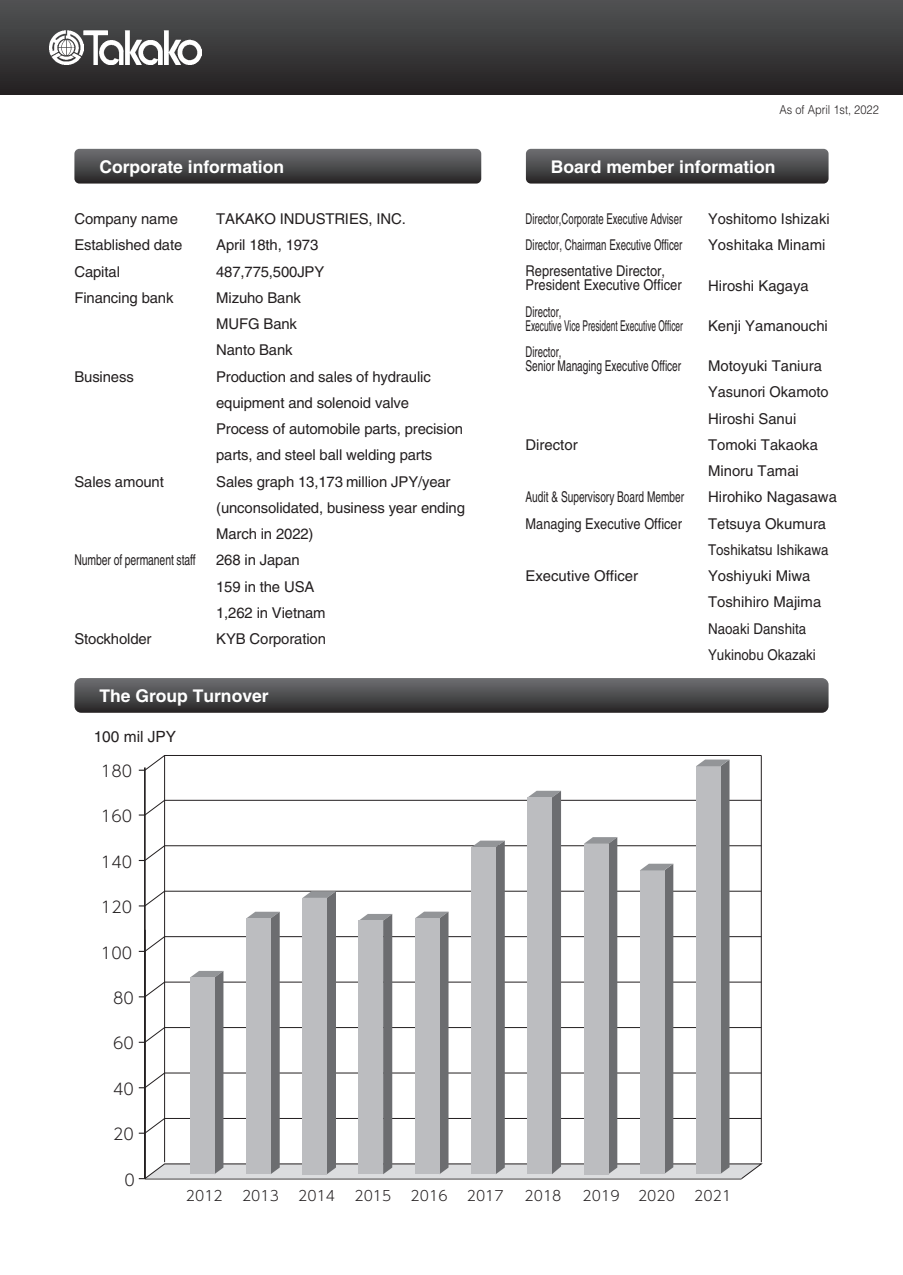
<style>
.page{position:relative;width:903px;height:1275px;background:#fff}
.page>*{position:absolute;margin:0;border:0;box-sizing:border-box;transform-origin:0 0}
.t1{font:700 17.5px "Helvetica LT Std";color:#fff}
.t2{font:300 15.75px "UD Shin Go Pro";color:#231f20}
.t3{font:15.4px "Helvetica LT Std";color:#231f20}
.t4{font:14.88px/26.2px "Helvetica LT Std";color:#231f20}
.t5{font:14.88px/14px "Helvetica LT Std";color:#231f20;scale:.64 1}
.t6{font:14.88px/14px "Helvetica LT Std";color:#231f20;scale:.87 1}
.t7{font:14.88px "Helvetica LT Std";color:#231f20;scale:.65 1}
.t8{font:14.88px/26.2px "Helvetica LT Std";color:#231f20;scale:.9 1}
.t9{font:14.88px "Helvetica LT Std";color:#231f20;scale:.68 1}
.t10{font:14.88px "Helvetica LT Std";color:#231f20;scale:.86 1}
.t11{font:14.88px "Helvetica LT Std";color:#231f20;scale:.7 1}
.t12{font:300 14px "UD Shin Go Pro";color:#231f20}
.t13{font:300 12.25px "Helvetica LT Std";color:#231f20;scale:.9 1}
</style>
<div class="page">
<div style="left:0;top:0;width:903px;height:94px;background:linear-gradient(to bottom,#515354,#252223)"></div>
<img style="left:50px;top:30px;width:152px;height:34px">
<svg style="left:74px;top:149px;width:407px;height:35px;background:#4d4d4e"></svg>
<svg style="left:74px;top:678px;width:754px;height:35px;background:#4c4c4e"></svg>
<svg style="left:526px;top:149px;width:302px;height:35px;background:#4d4d4e"></svg>
<svg style="left:139px;top:755px;width:624px;height:424px"></svg>
<p class="t1" style="left:99px;top:156px;width:186px">Corporate information</p>
<p class="t4" style="left:74px;top:206px;width:105px">Company name</p>
<p class="t4" style="left:216px;top:206px;width:191px">TAKAKO INDUSTRIES, INC.</p>
<p class="t4" style="left:74px;top:232px;width:109px">Established date</p>
<p class="t4" style="left:216px;top:232px;width:104px">April 18th, 1973</p>
<p class="t4" style="left:74px;top:258px;width:47px">Capital</p>
<p class="t4" style="left:216px;top:258px;width:110px">487,775,500JPY</p>
<p class="t4" style="left:74px;top:284px;width:101px">Financing bank</p>
<p class="t4" style="left:216px;top:284px;width:86px">Mizuho Bank<br>MUFG Bank<br>Nanto Bank</p>
<p class="t4" style="left:74px;top:363px;width:61px">Business</p>
<p class="t4" style="left:216px;top:363px;width:248px">Production and sales of hydraulic equipment and solenoid valve Process of automobile parts, precision parts, and steel ball welding parts</p>
<p class="t4" style="left:74px;top:468px;width:91px">Sales amount</p>
<p class="t4" style="left:216px;top:468px;width:250px">Sales graph 13,173 million JPY/year (unconsolidated, business year ending<br>March in 2022)</p>
<p class="t11" style="left:74px;top:551px;width:175px">Number of permanent staff</p>
<p class="t4" style="left:216px;top:547px;width:111px">268 in Japan<br>159 in the USA<br>1,262 in Vietnam</p>
<p class="t4" style="left:74px;top:626px;width:79px">Stockholder</p>
<p class="t4" style="left:216px;top:626px;width:111px">KYB Corporation</p>
<p class="t1" style="left:99px;top:685px;width:171px">The Group Turnover</p>
<p class="t3" style="left:94px;top:728px;width:84px">100 mil JPY</p>
<p class="t2" style="left:101px;top:758px;width:33px">180</p>
<p class="t2" style="left:101px;top:804px;width:33px">160</p>
<p class="t2" style="left:101px;top:849px;width:33px">140</p>
<p class="t2" style="left:101px;top:894px;width:33px">120</p>
<p class="t2" style="left:101px;top:940px;width:33px">100</p>
<p class="t2" style="left:113px;top:985px;width:22px">80</p>
<p class="t2" style="left:113px;top:1031px;width:22px">60</p>
<p class="t2" style="left:113px;top:1076px;width:22px">40</p>
<p class="t2" style="left:113px;top:1121px;width:22px">20</p>
<p class="t2" style="left:125px;top:1167px;width:12px">0</p>
<p class="t13" style="left:779px;top:102px;width:112px">As of April 1st, 2022</p>
<p class="t1" style="left:551px;top:156px;width:226px">Board member information</p>
<p class="t5" style="left:525px;top:212px;width:246px">Director,Corporate Executive Adviser</p>
<p class="t4" style="left:708px;top:206px;width:123px">Yoshitomo Ishizaki</p>
<p class="t7" style="left:525px;top:236px;width:243px">Director, Chairman Executive Officer</p>
<p class="t4" style="left:708px;top:232px;width:119px">Yoshitaka Minami</p>
<p class="t6" style="left:525px;top:264px;width:181px">Representative Director,<br>President Executive Officer</p>
<p class="t4" style="left:708px;top:272px;width:102px">Hiroshi Kagaya</p>
<p class="t5" style="left:525px;top:304px;width:247px">Director,<br>Executive Vice President Executive Officer</p>
<p class="t5" style="left:525px;top:345px;width:245px">Director,<br>Senior Managing Executive Officer</p>
<p class="t4" style="left:708px;top:312px;width:121px">Kenji Yamanouchi</p>
<p class="t4" style="left:708px;top:353px;width:122px">Motoyuki Taniura<br>Yasunori Okamoto<br>Hiroshi Sanui</p>
<p class="t4" style="left:525px;top:431px;width:54px">Director</p>
<p class="t4" style="left:708px;top:431px;width:111px">Tomoki Takaoka<br>Minoru Tamai</p>
<p class="t9" style="left:525px;top:488px;width:235px">Audit &amp; Supervisory Board Member</p>
<p class="t4" style="left:708px;top:484px;width:130px">Hirohiko Nagasawa</p>
<p class="t10" style="left:525px;top:515px;width:183px">Managing Executive Officer</p>
<p class="t4" style="left:708px;top:510px;width:122px">Tetsuya Okumura<br>Toshikatsu Ishikawa</p>
<p class="t4" style="left:525px;top:563px;width:114px">Executive Officer</p>
<p class="t4" style="left:708px;top:563px;width:115px">Yoshiyuki Miwa<br>Toshihiro Majima</p>
<p class="t8" style="left:708px;top:615px;width:121px">Naoaki Danshita<br>Yukinobu Okazaki</p>
<p class="t12" style="left:186px;top:1184px;width:38px">2012</p>
<p class="t12" style="left:242px;top:1184px;width:38px">2013</p>
<p class="t12" style="left:298px;top:1184px;width:38px">2014</p>
<p class="t12" style="left:354px;top:1184px;width:38px">2015</p>
<p class="t12" style="left:411px;top:1184px;width:38px">2016</p>
<p class="t12" style="left:467px;top:1184px;width:38px">2017</p>
<p class="t12" style="left:524px;top:1184px;width:38px">2018</p>
<p class="t12" style="left:583px;top:1184px;width:38px">2019</p>
<p class="t12" style="left:638px;top:1184px;width:38px">2020</p>
<p class="t12" style="left:694px;top:1184px;width:38px">2021</p>
</div>
